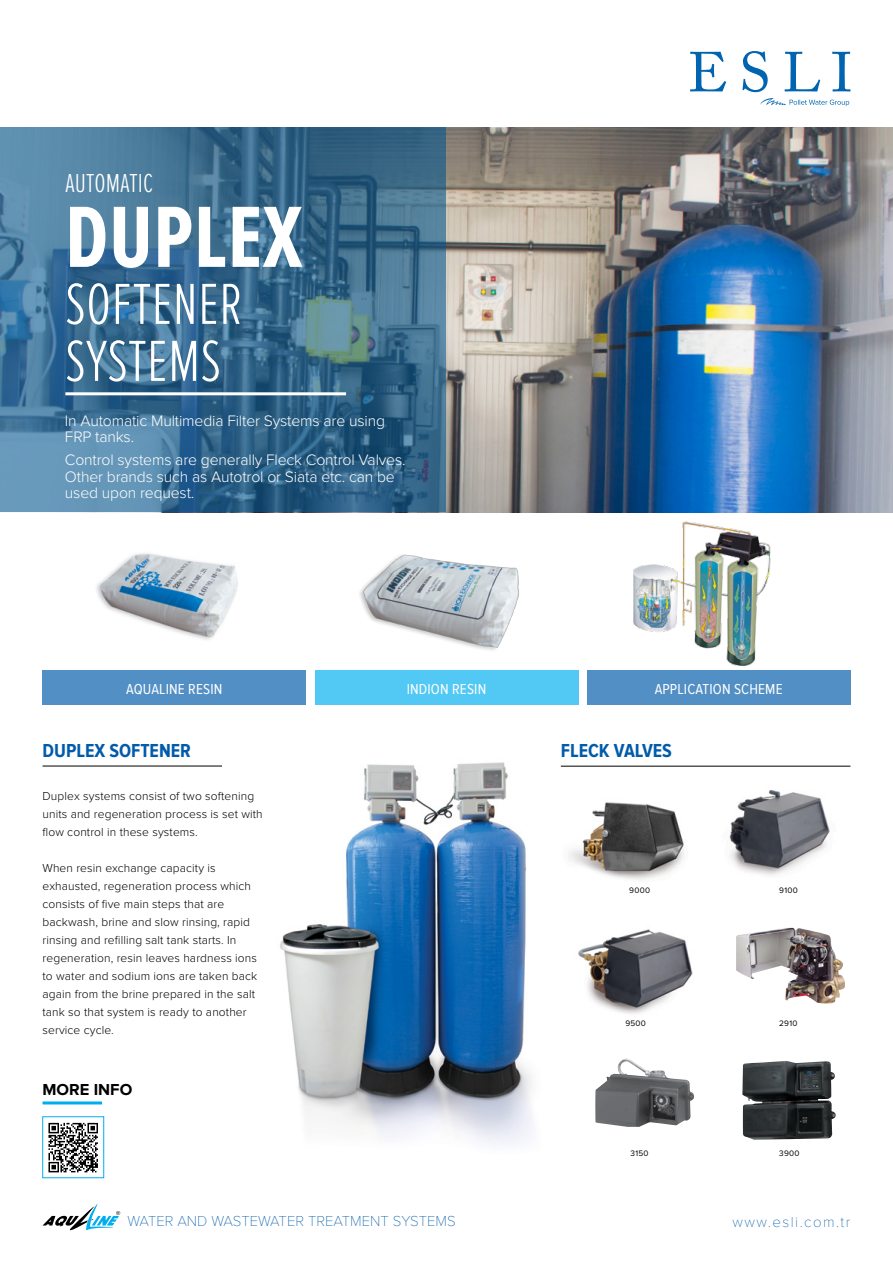
<style>
.page{position:relative;width:893px;height:1263px;background:#fff}
.page>*{position:absolute;margin:0;border:0;box-sizing:border-box;transform-origin:0 0}
.t1{font:700 90px "Proxima Nova Ex Cn";letter-spacing:.01em;color:#fff}
.t2{font:300 60px/57px "Proxima Nova Ex Cn";letter-spacing:.01em;color:#fff}
.t3{font:300 27px "Proxima Nova Ex Cn";letter-spacing:.01em;color:#fff}
.t4{font:700 19.5px "Proxima Nova Cond";color:#005baa}
.t5{font:700 16.5px "Proxima Nova";color:#000}
.t6{font:300 15.75px/16.5px "Proxima Nova";letter-spacing:-.01em;color:#fff}
.t7{font:15px "Proxima Nova Cond";letter-spacing:.01em;color:#fff}
.t8{font:100 15px "Proxima Nova T";color:#005baa}
.t9{font:100 15px "Proxima Nova T";letter-spacing:.1em;color:#005baa}
.t10{font:300 12px/18px "Proxima Nova";letter-spacing:.01em;color:#000}
.t11{font:8.25px "Proxima Nova";letter-spacing:.035em;color:#000}
</style>
<div class="page">
<img style="left:446px;top:127px;width:447px;height:385px">
<svg style="left:0;top:127px;width:446px;height:385px;background:#3e7092"></svg>
<svg style="left:760px;top:98px;width:89px;height:8px"></svg>
<svg style="left:690px;top:52px;width:36px;height:39px"></svg>
<svg style="left:742px;top:51px;width:26px;height:41px"></svg>
<svg style="left:785px;top:52px;width:35px;height:39px"></svg>
<svg style="left:832px;top:52px;width:18px;height:39px"></svg>
<hr style="left:43px;top:766px;width:268px;height:1px;background:#000">
<hr style="left:43px;top:1101px;width:59px;height:3px;background:#00aeef">
<div style="left:43px;top:671px;width:263px;height:34px;background:#528fc5"></div>
<div style="left:315px;top:671px;width:263px;height:34px;background:#52c8f4"></div>
<div style="left:587px;top:671px;width:263px;height:34px;background:#528fc5"></div>
<hr style="left:65px;top:392px;width:281px;height:3px;background:#fff">
<svg style="left:43px;top:1203px;width:77px;height:28px"></svg>
<img style="left:222px;top:762px;width:310px;height:382px">
<svg style="left:48px;top:1122px;width:50px;height:51px"></svg>
<svg style="left:48px;top:1123px;width:50px;height:49px"></svg>
<img style="left:96px;top:553px;width:142px;height:87px">
<img style="left:359px;top:554px;width:160px;height:96px">
<img style="left:627px;top:521px;width:146px;height:150px">
<img style="left:568px;top:802px;width:116px;height:78px">
<img style="left:736px;top:927px;width:109px;height:76px">
<img style="left:729px;top:790px;width:101px;height:86px">
<img style="left:578px;top:929px;width:115px;height:85px">
<img style="left:595px;top:1059px;width:99px;height:68px">
<img style="left:742px;top:1061px;width:94px;height:79px">
<hr style="left:561px;top:766px;width:289px;height:1px;background:#000">
<h3 class="t3" style="left:65px;top:168px;width:89px">AUTOMATIC</h3>
<h1 class="t1" style="left:65px;top:187px;width:238px">DUPLEX</h1>
<h2 class="t2" style="left:65px;top:277px;width:179px">SOFTENER<br>SYSTEMS</h2>
<h3 class="t6" style="left:65px;top:412px;width:322px">In Automatic Multimedia Filter Systems are using<br>FRP tanks.</h3>
<h3 class="t6" style="left:65px;top:452px;width:342px">Control systems are generally Fleck Control Valves.<br>Other brands such as Autotrol or Siata etc. can be used upon request.</h3>
<p class="t7" style="left:126px;top:680px;width:98px">AQUALINE RESIN</p>
<p class="t7" style="left:407px;top:680px;width:81px">INDION RESIN</p>
<p class="t7" style="left:655px;top:680px;width:129px">APPLICATION SCHEME</p>
<h3 class="t4" style="left:43px;top:740px;width:150px">DUPLEX SOFTENER</h3>
<p class="t10" style="left:43px;top:787px;width:222px">Duplex systems consist of two softening units and regeneration process is set with flow control in these systems.</p>
<p class="t10" style="left:43px;top:859px;width:216px">When resin exchange capacity is exhausted, regeneration process which consists of five main steps that are backwash, brine and slow rinsing, rapid rinsing and refilling salt tank starts. In regeneration, resin leaves hardness ions to water and sodium ions are taken back again from the brine prepared in the salt tank so that system is ready to another service cycle.</p>
<h3 class="t5" style="left:43px;top:1080px;width:91px">MORE INFO</h3>
<p class="t8" style="left:128px;top:1212px;width:330px">WATER AND WASTEWATER TREATMENT SYSTEMS</p>
<h3 class="t4" style="left:561px;top:740px;width:113px">FLECK VALVES</h3>
<p class="t11" style="left:629px;top:886px;width:22px">9000</p>
<p class="t11" style="left:779px;top:886px;width:20px">9100</p>
<p class="t11" style="left:625px;top:1018px;width:22px">9500</p>
<p class="t11" style="left:779px;top:1018px;width:20px">2910</p>
<p class="t11" style="left:631px;top:1148px;width:20px">3150</p>
<p class="t11" style="left:779px;top:1148px;width:22px">3900</p>
<p class="t9" style="left:732px;top:1213px;width:120px">www.esli.com.tr</p>
</div>
